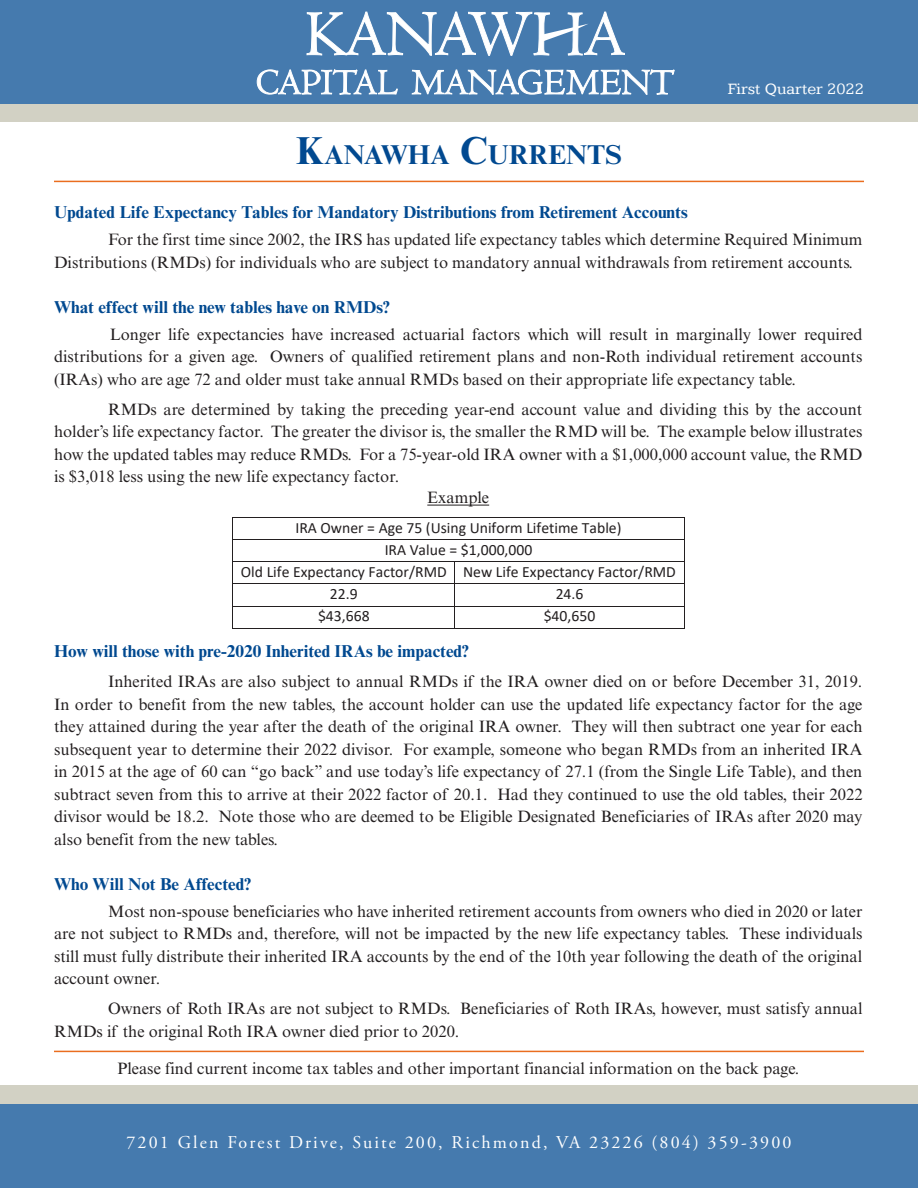
<style>
.page{position:relative;width:918px;height:1188px;background:#fff}
.page>*{position:absolute;margin:0;border:0;box-sizing:border-box;transform-origin:0 0}
.t1{font:700 27.3px "Times New Roman MT Std";color:#014990}
.t2{font:18px "Adobe Garamond Pro";letter-spacing:.12em;color:#fff}
.t3{font:700 17.25px "Times New Roman MT Std";color:#014990}
.t4{font:16.5px/22.5px "Times New Roman MT Std";color:#231f20;text-align:justify}
.t5{font:16.5px "Kameron";color:#fff}
.t6{font:15.75px "Calibri";color:#231f20}
.s1{font-size:39px}
</style>
<div class="page">
<div style="left:0;top:1097px;width:918px;height:91px;background:#457aae"></div>
<div style="left:0;top:1086px;width:918px;height:18px;background:#d2d1c4"></div>
<div style="left:0;top:104px;width:918px;height:18px;background:#d2d1c4"></div>
<div style="left:0;top:0;width:918px;height:104px;background:#457aae"></div>
<svg style="left:257px;top:69px;width:141px;height:26px"></svg>
<svg style="left:412px;top:69px;width:263px;height:26px"></svg>
<svg style="left:306px;top:12px;width:319px;height:44px"></svg>
<hr style="left:54px;top:181px;width:810px;height:1px;background:#ea6d1f">
<hr style="left:427px;top:505px;width:62px;height:1px;background:#231f20">
<hr style="left:54px;top:1051px;width:810px;height:1px;background:#ea6d1f">
<hr style="left:233px;top:517px;width:451px;height:1px;background:#231f20">
<hr style="left:233px;top:539px;width:451px;height:1px;background:#231f20">
<hr style="left:233px;top:561px;width:222px;height:1px;background:#231f20">
<hr style="left:455px;top:561px;width:229px;height:1px;background:#231f20">
<hr style="left:233px;top:584px;width:222px;height:1px;background:#231f20">
<hr style="left:455px;top:584px;width:229px;height:1px;background:#231f20">
<hr style="left:233px;top:606px;width:222px;height:1px;background:#231f20">
<hr style="left:455px;top:606px;width:229px;height:1px;background:#231f20">
<hr style="left:233px;top:628px;width:222px;height:1px;background:#231f20">
<hr style="left:455px;top:628px;width:229px;height:1px;background:#231f20">
<svg style="left:684px;top:517px;width:1px;height:112px"></svg>
<h1 class="t1" style="left:296px;top:138px;width:327px"><span class="s1">K</span>ANAWHA <span class="s1">C</span>URRENTS</h1>
<p class="t5" style="left:728px;top:83px;width:138px">First Quarter 2022</p>
<p class="t3" style="left:54px;top:206px;width:635px">Updated Life Expectancy Tables for Mandatory Distributions from Retirement Accounts</p>
<p class="t4" style="left:54px;top:230px;width:810px;text-indent:54px">For the first time since 2002, the IRS has updated life expectancy tables which determine Required Minimum<br>Distributions (RMDs) for individuals who are subject to mandatory annual withdrawals from retirement accounts.</p>
<p class="t3" style="left:54px;top:301px;width:337px">What effect will the new tables have on RMDs?</p>
<p class="t4" style="left:54px;top:324px;width:810px;text-indent:56px">Longer life expectancies have increased actuarial factors which will result in marginally lower required distributions for a given age. Owners of qualified retirement plans and non-Roth individual retirement accounts (IRAs) who are age 72 and older must take annual RMDs based on their appropriate life expectancy table.</p>
<p class="t4" style="left:54px;top:399px;width:810px;text-indent:54px">RMDs are determined by taking the preceding year-end account value and dividing this by the account holder’s life expectancy factor. The greater the divisor is, the smaller the RMD will be. The example below illustrates how the updated tables may reduce RMDs. For a 75-year-old IRA owner with a $1,000,000 account value, the RMD is $3,018 less using the new life expectancy factor.</p>
<p class="t4" style="left:427px;top:488px;width:63px">Example</p>
<p class="t6" style="left:295px;top:521px;width:328px">IRA Owner = Age 75 (Using Uniform Lifetime Table)</p>
<p class="t6" style="left:385px;top:543px;width:149px">IRA Value = $1,000,000</p>
<p class="t6" style="left:241px;top:565px;width:437px">Old Life Expectancy Factor/RMD New Life Expectancy Factor/RMD</p>
<p class="t6" style="left:330px;top:588px;width:29px">22.9</p>
<p class="t6" style="left:556px;top:588px;width:29px">24.6</p>
<p class="t6" style="left:318px;top:610px;width:53px">$43,668</p>
<p class="t6" style="left:544px;top:610px;width:53px">$40,650</p>
<p class="t3" style="left:54px;top:645px;width:416px">How will those with pre-2020 Inherited IRAs be impacted?</p>
<p class="t4" style="left:54px;top:672px;width:810px;text-indent:54px">Inherited IRAs are also subject to annual RMDs if the IRA owner died on or before December 31, 2019.<br>In order to benefit from the new tables, the account holder can use the updated life expectancy factor for the age they attained during the year after the death of the original IRA owner. They will then subtract one year for each subsequent year to determine their 2022 divisor. For example, someone who began RMDs from an inherited IRA in 2015 at the age of 60 can “go back” and use today’s life expectancy of 27.1 (from the Single Life Table), and then subtract seven from this to arrive at their 2022 factor of 20.1. Had they continued to use the old tables, their 2022 divisor would be 18.2. Note those who are deemed to be Eligible Designated Beneficiaries of IRAs after 2020 may also benefit from the new tables.</p>
<p class="t3" style="left:54px;top:877px;width:198px">Who Will Not Be Affected?</p>
<p class="t4" style="left:54px;top:901px;width:810px;text-indent:54px">Most non-spouse beneficiaries who have inherited retirement accounts from owners who died in 2020 or later are not subject to RMDs and, therefore, will not be impacted by the new life expectancy tables. These individuals still must fully distribute their inherited IRA accounts by the end of the 10th year following the death of the original account owner.</p>
<p class="t4" style="left:54px;top:999px;width:810px;text-indent:54px">Owners of Roth IRAs are not subject to RMDs. Beneficiaries of Roth IRAs, however, must satisfy annual<br>RMDs if the original Roth IRA owner died prior to 2020.</p>
<p class="t4" style="left:117px;top:1059px;width:683px">Please find current income tax tables and other important financial information on the back page.</p>
<p class="t2" style="left:127px;top:1135px;width:666px">7201 Glen Forest Drive, Suite 200, Richmond, VA 23226 (804) 359-3900</p>
</div>
